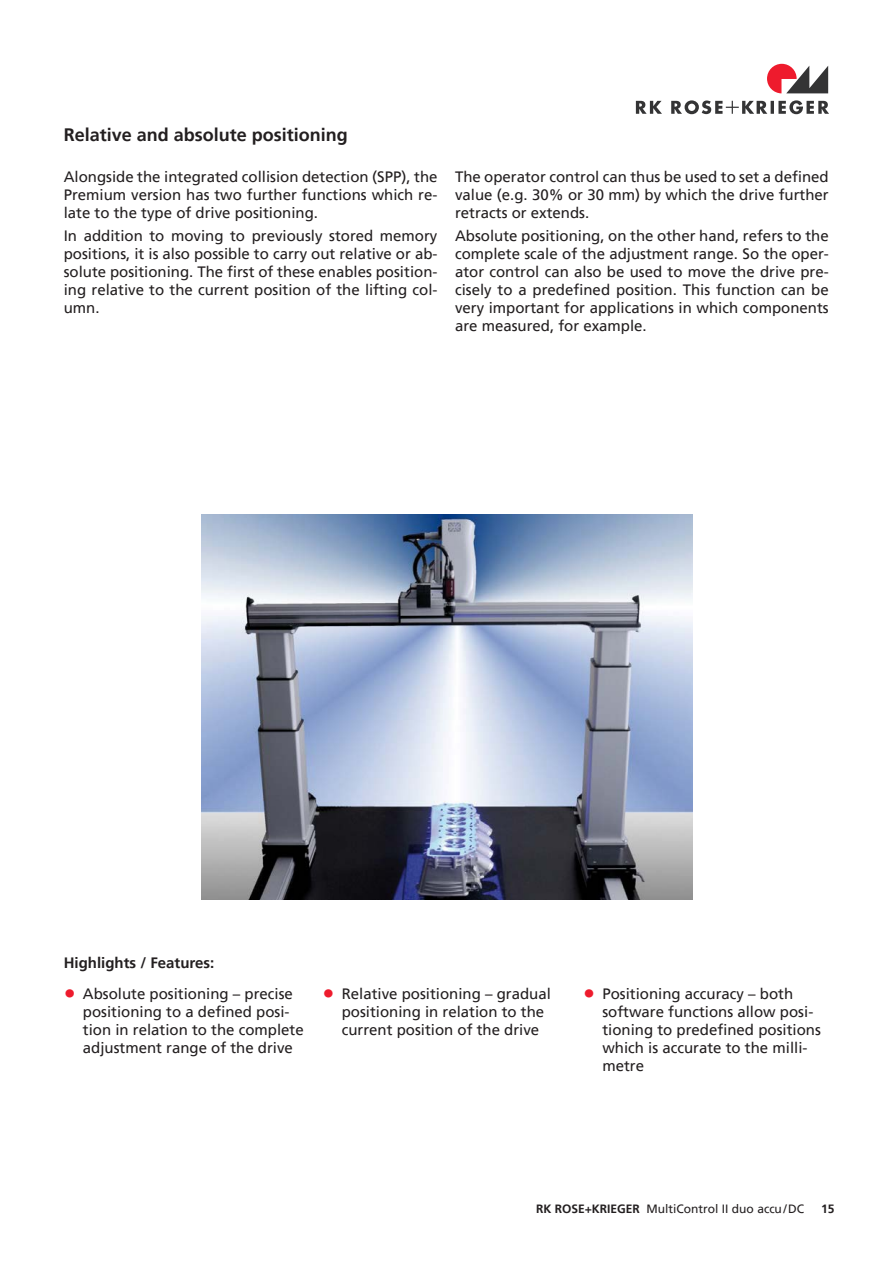
<style>
.page{position:relative;width:893px;height:1263px;background:#fff}
.page>*{position:absolute;margin:0;border:0;box-sizing:border-box;transform-origin:0 0}
.t1{font:700 18px "Frutiger LT Pro";color:#231f20}
.t2{font:15px/18px "Frutiger LT Pro";color:#231f20;text-align:justify}
.t3{font:700 15px "Frutiger LT Pro";color:#231f20}
.t4{font:12px "Frutiger LT Pro";color:#231f20}
.t5{font:700 12px "Frutiger LT Pro";color:#231f20}
.s1{font-weight:700;font-size:24px;color:#ee1b2d}
.s2{font-weight:700}
</style>
<div class="page">
<svg style="left:786px;top:66px;width:42px;height:27px"></svg>
<svg style="left:767px;top:64px;width:30px;height:29px"></svg>
<svg style="left:636px;top:100px;width:193px;height:14px"></svg>
<img style="left:201px;top:514px;width:492px;height:385px">
<p class="t1" style="left:64px;top:124px;width:286px">Relative and absolute positioning</p>
<p class="t2" style="left:64px;top:168px;width:375px">Alongside the integrated collision detection (SPP), the Premium version has two further functions which re&shy;late to the type of drive positioning.</p>
<p class="t2" style="left:64px;top:227px;width:375px">In addition to moving to previously stored memory positions, it is also possible to carry out relative or ab&shy;solute positioning. The first of these enables position&shy;ing relative to the current position of the lifting col&shy;umn.</p>
<p class="t2" style="left:455px;top:168px;width:375px">The operator control can thus be used to set a defined value (e.g. 30% or 30 mm) by which the drive further retracts or extends.</p>
<p class="t2" style="left:455px;top:227px;width:375px">Absolute positioning, on the other hand, refers to the complete scale of the adjustment range. So the oper&shy;ator control can also be used to move the drive pre&shy;cisely to a predefined position. This function can be very important for applications in which components are measured, for example.</p>
<p class="t3" style="left:64px;top:954px;width:152px">Highlights / Features:</p>
<p class="t2" style="left:83px;top:985px;width:222px;text-align:left;text-indent:-19px"><span class="s1">•</span> Absolute positioning – precise positioning to a defined posi&shy;tion in relation to the complete adjustment range of the drive</p>
<p class="t2" style="left:342px;top:985px;width:211px;text-align:left;text-indent:-19px"><span class="s1">•</span> Relative positioning – gradual positioning in relation to the current position of the drive</p>
<p class="t2" style="left:602px;top:985px;width:220px;text-align:left;text-indent:-19px"><span class="s1">•</span> Positioning accuracy – both software functions allow posi&shy;tioning to predefined positions which is accurate to the milli&shy;metre</p>
<p class="t4" style="left:536px;top:1202px;width:270px"><span class="s2">RK ROSE+KRIEGER</span> MultiControl II duo accu/DC</p>
<p class="t5" style="left:821px;top:1202px;width:15px">15</p>
</div>
